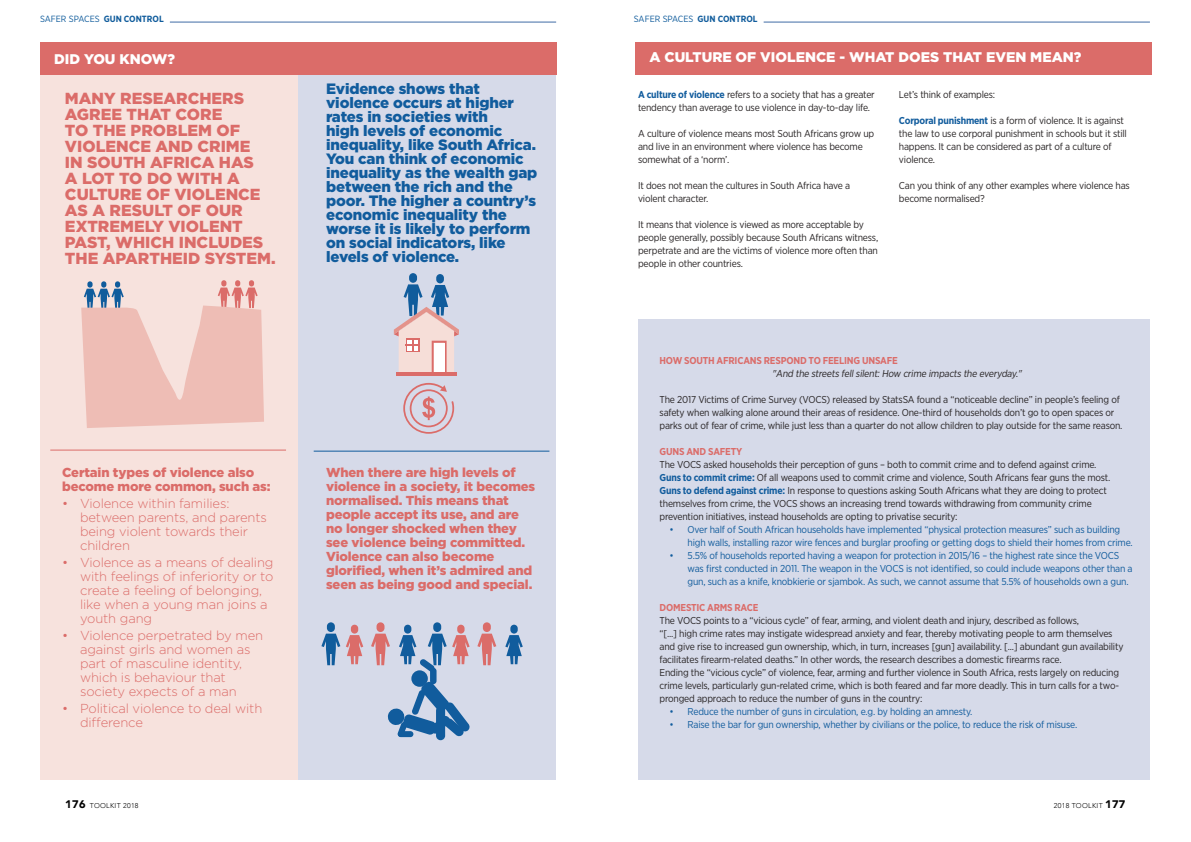
<style>
.page{position:relative;width:1191px;height:842px;background:#fff}
.page>*{position:absolute;margin:0;border:0;box-sizing:border-box;transform-origin:0 0}
.t1{font:900 16px/16px "Gotham";color:#db6c69}
.t2{font:900 15px/14px "Gotham";letter-spacing:-.01em;color:#115c9d}
.t3{font:900 14px "Gotham";color:#fff}
.t4{font:300 13px/14px "Gotham";letter-spacing:-.01em;color:#db6c69}
.t5{font:900 13px/14px "Gotham";letter-spacing:-.01em;color:#db6c69}
.t6{font:10px/13px "Gotham Narrow";letter-spacing:-.02em;color:#282425}
.t7{font:10px/13px "Gotham Narrow";letter-spacing:-.02em;color:#115c9d}
.t8{font:700 10px "Gotham Narrow";letter-spacing:-.02em;color:#db6c69}
.t9{font:italic 10px "Gotham Narrow";color:#282425}
.t10{font:9px "Gotham Narrow";color:#105c9c}
.t11{font:300 7px "Avenir";letter-spacing:.04em;color:#000}
.s1{font-weight:700}
.s2{font-weight:700;color:#115c9d}
.s3{font-weight:900;font-size:11px}
</style>
<div class="page">
<div style="left:40px;top:43px;width:516px;height:32px;background:#db6c69"></div>
<div style="left:297px;top:75px;width:258px;height:705px;background:#d6dae9"></div>
<hr style="left:314px;top:451px;width:235px;height:1px;background:#105c9c">
<div style="left:40px;top:75px;width:257px;height:705px;background:#f7e2dd"></div>
<hr style="left:50px;top:450px;width:236px;height:1px;background:#db6c69">
<svg style="left:81px;top:280px;width:183px;height:148px"></svg>
<svg style="left:403px;top:383px;width:51px;height:51px"></svg>
<div style="left:436px;top:274px;width:8px;height:9px;background:#105c9c;border-radius:4px"></div>
<div style="left:409px;top:273px;width:8px;height:10px;background:#105c9c;border-radius:4px"></div>
<hr style="left:396px;top:372px;width:60px;height:4px;background:#db6c69">
<svg style="left:394px;top:284px;width:65px;height:88px"></svg>
<div style="left:411px;top:670px;width:17px;height:17px;background:#115c9d;border-radius:50%"></div>
<div style="left:430px;top:668px;width:6px;height:16px;background:#115c9d;border-radius:3px"></div>
<div style="left:436px;top:706px;width:9px;height:34px;background:#115c9d;border-radius:5px"></div>
<svg style="left:387px;top:681px;width:83px;height:56px"></svg>
<div style="left:398px;top:731px;width:15px;height:6px;background:#115c9d;border-radius:3px"></div>
<svg style="left:346px;top:635px;width:17px;height:29px"></svg>
<div style="left:351px;top:625px;width:7px;height:9px;background:#db6c69;border-radius:4px"></div>
<div style="left:327px;top:622px;width:8px;height:10px;background:#105c9c;border-radius:4px"></div>
<svg style="left:321px;top:634px;width:19px;height:31px"></svg>
<div style="left:376px;top:622px;width:8px;height:10px;background:#db6c69;border-radius:4px"></div>
<svg style="left:371px;top:634px;width:19px;height:31px"></svg>
<div style="left:404px;top:625px;width:7px;height:9px;background:#115c9d;border-radius:4px"></div>
<div style="left:457px;top:625px;width:7px;height:9px;background:#db6c69;border-radius:4px"></div>
<div style="left:433px;top:622px;width:8px;height:10px;background:#105c9c;border-radius:4px"></div>
<svg style="left:399px;top:634px;width:70px;height:38px"></svg>
<div style="left:483px;top:622px;width:8px;height:10px;background:#db6c69;border-radius:4px"></div>
<svg style="left:477px;top:634px;width:19px;height:31px"></svg>
<svg style="left:505px;top:635px;width:18px;height:29px"></svg>
<div style="left:510px;top:625px;width:8px;height:9px;background:#115c9d;border-radius:4px"></div>
<hr style="left:170px;top:22px;width:386px;height:1px;background:#406ba5">
<div style="left:635px;top:43px;width:516px;height:32px;background:#db6c69"></div>
<div style="left:638px;top:320px;width:512px;height:460px;background:#d6dae9"></div>
<hr style="left:763px;top:22px;width:387px;height:1px;background:#406ba5">
<p class="t10" style="left:40px;top:14px;width:125px">SAFER SPACES <span class="s1">GUN CONTROL</span></p>
<h3 class="t3" style="left:54px;top:50px;width:122px">DID YOU KNOW?</h3>
<h1 class="t1" style="left:65px;top:90px;width:212px">MANY RESEARCHERS<br>AGREE THAT CORE<br>TO THE PROBLEM OF<br>VIOLENCE AND CRIME<br>IN SOUTH AFRICA HAS<br>A LOT TO DO WITH A<br>CULTURE OF VIOLENCE<br>AS A RESULT OF OUR<br>EXTREMELY VIOLENT<br>PAST, WHICH INCLUDES<br>THE APARTHEID SYSTEM.</h1>
<p class="t2" style="left:326px;top:81px;width:213px">Evidence shows that violence occurs at higher rates in societies with<br>high levels of economic inequality, like South Africa.<br>You can think of economic inequality as the wealth gap between the rich and the poor. The higher a country’s economic inequality the worse it is likely to perform on social indicators, like levels of violence.</p>
<h3 class="t5" style="left:62px;top:465px;width:210px">Certain types of violence also become more common, such as:</h3>
<h3 class="t4" style="left:80px;top:496px;width:188px;text-indent:-18px">• Violence within families: between parents, and parents being violent towards their children</h3>
<h3 class="t4" style="left:80px;top:555px;width:195px;text-indent:-18px">• Violence as a means of dealing with feelings of inferiority or to create a feeling of belonging, like when a young man joins a youth gang</h3>
<h3 class="t4" style="left:80px;top:628px;width:184px;text-indent:-18px">• Violence perpetrated by men against girls and women as part of masculine identity, which is behaviour that society expects of a man</h3>
<h3 class="t4" style="left:80px;top:701px;width:184px;text-indent:-18px">• Political violence to deal with difference</h3>
<p class="t5" style="left:326px;top:465px;width:211px">When there are high levels of violence in a society, it becomes normalised. This means that people accept its use, and are no longer shocked when they see violence being committed.<br>Violence can also become glorified, when it’s admired and seen as being good and special.</p>
<p class="t10" style="left:634px;top:14px;width:125px">SAFER SPACES <span class="s1">GUN CONTROL</span></p>
<h3 class="t3" style="left:649px;top:48px;width:433px">A CULTURE OF VIOLENCE - WHAT DOES THAT EVEN MEAN?</h3>
<p class="t6" style="left:638px;top:88px;width:238px"><span class="s2">A culture of violence</span> refers to a society that has a greater tendency than average to use violence in day-to-day life.</p>
<p class="t6" style="left:638px;top:127px;width:238px">A culture of violence means most South Africans grow up and live in an environment where violence has become somewhat of a ‘norm’.</p>
<p class="t6" style="left:638px;top:179px;width:214px">It does not mean the cultures in South Africa have a violent character.</p>
<p class="t6" style="left:638px;top:218px;width:242px">It means that violence is viewed as more acceptable by people generally, possibly because South Africans witness, perpetrate and are the victims of violence more often than people in other countries.</p>
<p class="t6" style="left:899px;top:88px;width:98px">Let’s think of examples:</p>
<p class="t6" style="left:899px;top:114px;width:229px"><span class="s2">Corporal punishment</span> is a form of violence. It is against the law to use corporal punishment in schools but it still happens. It can be considered as part of a culture of violence.</p>
<p class="t6" style="left:899px;top:179px;width:232px">Can you think of any other examples where violence has become normalised?</p>
<p class="t8" style="left:659px;top:354px;width:240px">HOW SOUTH AFRICANS RESPOND TO FEELING UNSAFE</p>
<p class="t9" style="left:772px;top:367px;width:253px">"And the streets fellsilent:How crime impacts the everyday."</p>
<p class="t6" style="left:659px;top:393px;width:464px">The 2017 Victims of Crime Survey (VOCS) released by StatsSA found a “noticeable decline” in people’s feeling of safety when walking alone around their areas of residence. One-third of households don’t go to open spaces or parks out of fear of crime, while just less than a quarter do not allow children to play outside for the same reason.</p>
<p class="t8" style="left:659px;top:445px;width:84px">GUNS AND SAFETY</p>
<p class="t6" style="left:659px;top:458px;width:452px">The VOCS asked households their perception of guns – both to commit crime and to defend against crime.<br><span class="s2">Guns to commit crime:</span> Of all weapons used to commit crime and violence, South Africans fear guns the most.<br><span class="s2">Guns to defend against crime:</span> In response to questions asking South Africans what they are doing to protect themselves from crime, the VOCS shows an increasing trend towards withdrawing from community crime prevention initiatives, instead households are opting to privatise security:</p>
<p class="t7" style="left:687px;top:523px;width:446px;text-indent:-18px">• Over half of South African households have implemented “physical protection measures” such as building high walls, installing razor wire fences and burglar proofing or getting dogs to shield their homes from crime.</p>
<p class="t7" style="left:687px;top:549px;width:446px;text-indent:-18px">• 5.5% of households reported having a weapon for protection in 2015/16 – the highest rate since the VOCS was first conducted in 2011. The weapon in the VOCS is not identified, so could include weapons other than a gun, such as a knife, knobkierie or sjambok. As such, we cannot assume that 5.5% of households own a gun.</p>
<p class="t8" style="left:659px;top:601px;width:100px">DOMESTIC ARMS RACE</p>
<p class="t6" style="left:659px;top:614px;width:465px">The VOCS points to a “vicious cycle” of fear, arming, and violent death and injury, described as follows,<br>“[...] high crime rates may instigate widespread anxiety and fear, thereby motivating people to arm themselves and give rise to increased gun ownership, which, in turn, increases [gun] availability. [...] abundant gun availability facilitates firearm-related deaths.” In other words, the research describes a domestic firearms race.<br>Ending the “vicious cycle” of violence, fear, arming and further violence in South Africa, rests largely on reducing crime levels, particularly gun-related crime, which is both feared and far more deadly. This in turn calls for a two&shy;pronged approach to reduce the number of guns in the country:</p>
<p class="t7" style="left:669px;top:705px;width:304px">• Reduce the number of guns in circulation, e.g. by holding an amnesty.</p>
<p class="t7" style="left:669px;top:718px;width:409px">• Raise the bar for gun ownership, whether by civilians or the police, to reduce the risk of misuse.</p>
<p class="t11" style="left:65px;top:801px;width:75px"><span class="s3">176</span> TOOLKIT 2018</p>
<p class="t11" style="left:1054px;top:801px;width:73px">2018 TOOLKIT <span class="s3">177</span></p>
</div>
